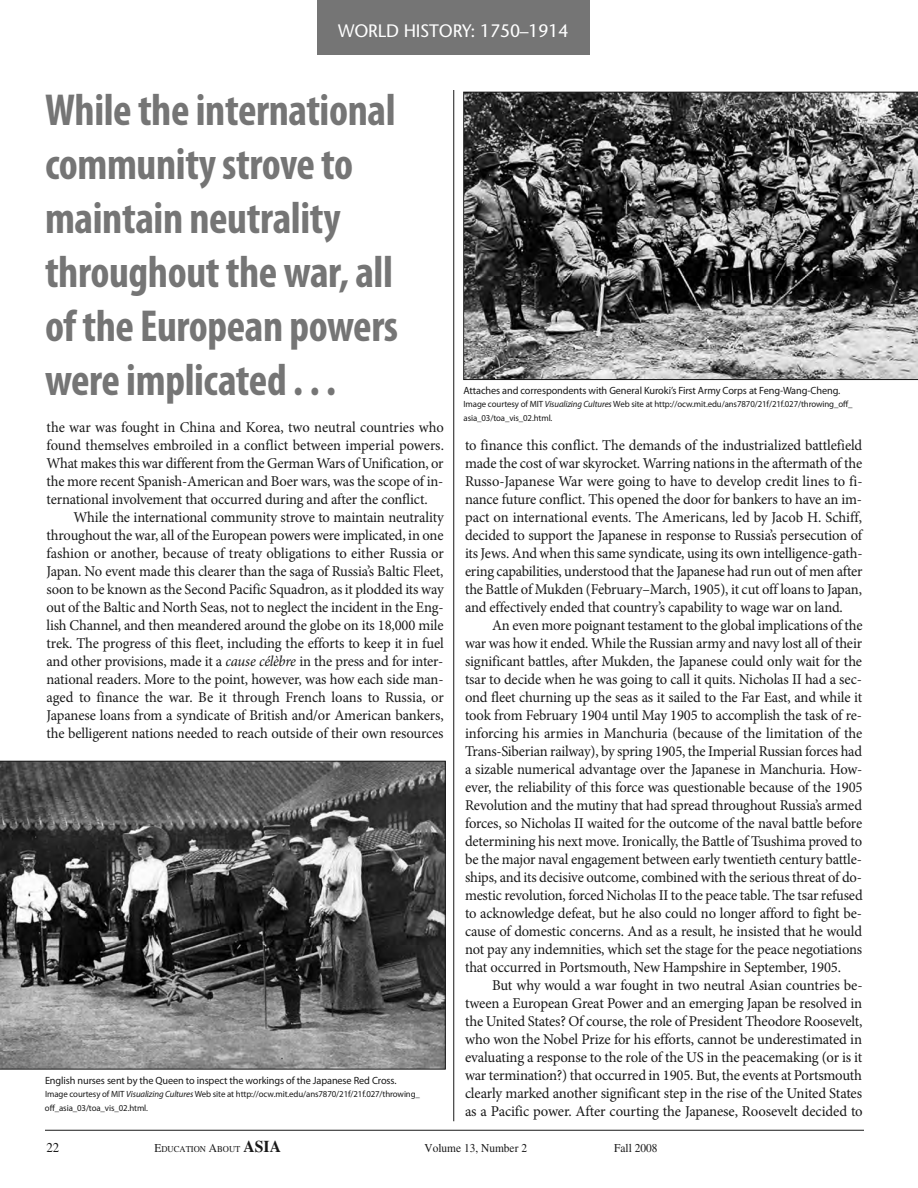
<style>
.page{position:relative;width:918px;height:1188px;background:#fff}
.page>*{position:absolute;margin:0;border:0;box-sizing:border-box;transform-origin:0 0}
.t1{font:700 condensed 45px/54px "Myriad Pro";letter-spacing:-.01em;color:#757575}
.t2{font:18px "Stone Sans";letter-spacing:-.01em;color:#fff}
.t3{font:15px/18px "Minion Pro";letter-spacing:-.01em;color:#191919;text-align:justify}
.t4{font:13.5px "EAA Times";color:#191919;scale:.95 1}
.t5{font:12px "EAA Times";color:#191919;scale:.95 1}
.t6{font:10.5px "Myriad Pro";letter-spacing:-.01em;color:#191919}
.t7{font:9px/13.5px "Myriad Pro";letter-spacing:-.01em;color:#191919}
.t8{font:9px "EAA Times";color:#191919;scale:.95 1}
.s1{font-style:italic}
.s2{font-size:12px}
.s3{font-weight:700;font-size:16.5px}
</style>
<div class="page">
<hr style="left:453px;top:90px;width:1px;height:1031px;background:#191919">
<hr style="left:45px;top:1130px;width:819px;height:1px;background:#191919">
<div style="left:317px;top:0;width:272px;height:55px;background:#757575"></div>
<svg style="left:0;top:761px;width:446px;height:308px;background:#606060"></svg>
<img style="left:466px;top:94px;width:450px;height:284px">
<div style="left:464px;top:92px;width:454px;height:288px;border:1px solid #191919"></div>
<p class="t2" style="left:338px;top:24px;width:232px">WORLD HISTORY: 1750–1914</p>
<h1 class="t1" style="left:45px;top:86px;width:355px">While the international community strove to maintain neutrality throughout the war, all of the European powers were implicated . . .</h1>
<p class="t3" style="left:46px;top:420px;width:399px">the war was fought in China and Korea, two neutral countries who found themselves embroiled in a conflict between imperial powers.<br>What makes this war different from the German Wars of Unification, or the more recent Spanish-American and Boer wars, was the scope of in&shy;ternational involvement that occurred during and after the conflict.</p>
<p class="t3" style="left:46px;top:510px;width:399px;text-indent:27px">While the international community strove to maintain neutrality throughout the war, all of the European powers were implicated, in one fashion or another, because of treaty obligations to either Russia or Japan. No event made this clearer than the saga of Russia’s Baltic Fleet, soon to be known as the Second Pacific Squadron, as it plodded its way out of the Baltic and North Seas, not to neglect the incident in the Eng&shy;lish Channel, and then meandered around the globe on its 18,000 mile trek. The progress of this fleet, including the efforts to keep it in fuel and other provisions, made it a <span class="s1">cause célèbre</span> in the press and for inter&shy;national readers. More to the point, however, was how each side man&shy;aged to finance the war. Be it through French loans to Russia, or Japanese loans from a syndicate of British and/or American bankers, the belligerent nations needed to reach outside of their own resources</p>
<p class="t6" style="left:45px;top:1076px;width:353px">English nurses sent by the Queen to inspect the workings of the Japanese Red Cross.</p>
<p class="t7" style="left:45px;top:1088px;width:377px">Image courtesy of MIT <span class="s1">Visualizing Cultures</span> Web site at http://ocw.mit.edu/ans7870/21f/21f.027/throwing_ off_asia_03/toa_vis_02.html.</p>
<p class="t6" style="left:464px;top:386px;width:378px">Attaches and correspondents with General Kuroki’s First Army Corps at Feng-Wang-Cheng.</p>
<p class="t7" style="left:464px;top:398px;width:391px">Image courtesy of MIT <span class="s1">Visualizing Cultures</span> Web site at http://ocw.mit.edu/ans7870/21f/21f.027/throwing_off_ asia_03/toa_vis_02.html.</p>
<p class="t3" style="left:465px;top:438px;width:399px">to finance this conflict. The demands of the industrialized battlefield made the cost of war skyrocket. Warring nations in the aftermath of the Russo-Japanese War were going to have to develop credit lines to fi&shy;nance future conflict. This opened the door for bankers to have an im&shy;pact on international events. The Americans, led by Jacob H. Schiff, decided to support the Japanese in response to Russia’s persecution of its Jews. And when this same syndicate, using its own intelligence-gath&shy;ering capabilities, understood that the Japanese had run out of men after the Battle of Mukden (February–March, 1905), it cut off loans to Japan, and effectively ended that country’s capability to wage war on land.</p>
<p class="t3" style="left:465px;top:618px;width:399px;text-indent:27px">An even more poignant testament to the global implications of the war was how it ended. While the Russian army and navy lost all of their significant battles, after Mukden, the Japanese could only wait for the tsar to decide when he was going to call it quits. Nicholas II had a sec&shy;ond fleet churning up the seas as it sailed to the Far East, and while it took from February 1904 until May 1905 to accomplish the task of re&shy;inforcing his armies in Manchuria (because of the limitation of the Trans-Siberian railway), by spring 1905, the Imperial Russian forces had a sizable numerical advantage over the Japanese in Manchuria. How&shy;ever, the reliability of this force was questionable because of the 1905<br>Revolution and the mutiny that had spread throughout Russia’s armed forces, so Nicholas II waited for the outcome of the naval battle before determining his next move. Ironically, the Battle of Tsushima proved to be the major naval engagement between early twentieth century battle&shy;ships, and its decisive outcome, combined with the serious threat of do&shy;mestic revolution, forced Nicholas II to the peace table. The tsar refused to acknowledge defeat, but he also could no longer afford to fight be&shy;cause of domestic concerns. And as a result, he insisted that he would not pay any indemnities, which set the stage for the peace negotiations that occurred in Portsmouth, New Hampshire in September, 1905.</p>
<p class="t3" style="left:465px;top:978px;width:399px;text-indent:27px">But why would a war fought in two neutral Asian countries be&shy;tween a European Great Power and an emerging Japan be resolved in the United States? Of course, the role of President Theodore Roosevelt, who won the Nobel Prize for his efforts, cannot be underestimated in evaluating a response to the role of the US in the peacemaking (or is it war termination?) that occurred in 1905. But, the events at Portsmouth clearly marked another significant step in the rise of the United States as a Pacific power. After courting the Japanese, Roosevelt decided to</p>
<p class="t4" style="left:47px;top:1143px;width:15px">22</p>
<p class="t8" style="left:155px;top:1146px;width:135px"><span class="s2">E</span>DUCATION <span class="s2">A</span>BOUT <span class="s3">ASIA</span></p>
<p class="t5" style="left:425px;top:1144px;width:109px">Volume 13, Number 2</p>
<p class="t5" style="left:614px;top:1144px;width:47px">Fall 2008</p>
</div>
